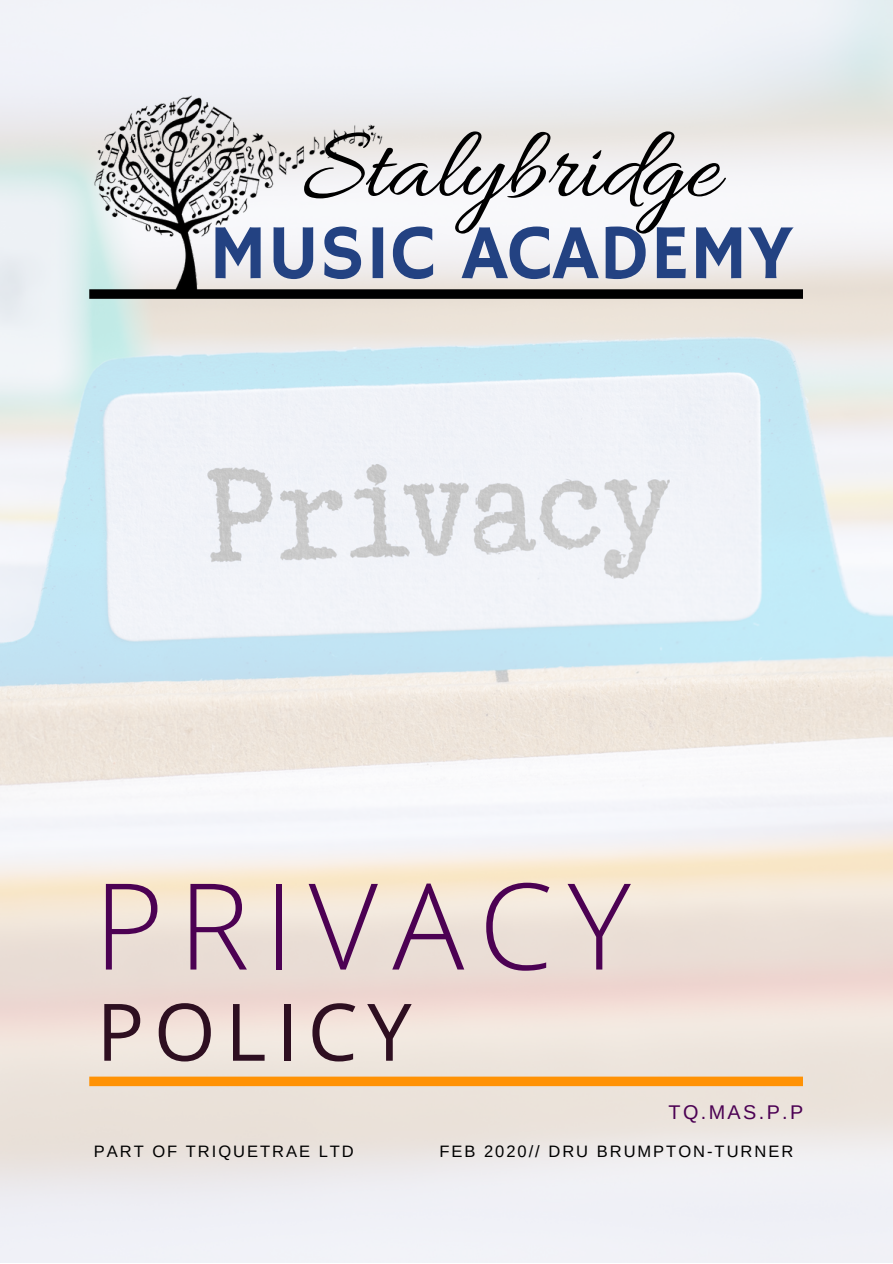
<style>
.page{position:relative;width:893px;height:1264px;background:#fff}
.page>*{position:absolute;margin:0;border:0;box-sizing:border-box;transform-origin:0 0}
.t1{font:300 119.85px "Open Sans";letter-spacing:.12em;color:#4c0153}
.t2{font:104.85px "Allura";color:#000}
.t3{font:79.35px "Open Sans";letter-spacing:.12em;color:#2e0f21}
.t4{font:78px "Hammersmith One";color:#234282}
.t5{font:19.8px "Arimo";color:#4c0153}
.t6{font:16.5px "Arimo";letter-spacing:.12em;color:#000}
</style>
<div class="page">
<img style="left:0;top:0;width:892px;height:1262px">
<svg style="left:89px;top:1076px;width:714px;height:10px"></svg>
<img style="left:89px;top:89px;width:297px;height:200px">
<svg style="left:89px;top:289px;width:714px;height:10px"></svg>
<p class="t2" style="left:302px;top:110px;width:418px">Stalybridge</p>
<p class="t4" style="left:209px;top:208px;width:586px">MUSIC ACADEMY</p>
<p class="t1" style="left:94px;top:841px;width:538px">PRIVACY</p>
<p class="t3" style="left:96px;top:975px;width:316px">POLICY</p>
<p class="t5" style="left:668px;top:1100px;width:136px">TQ.MAS.P.P</p>
<p class="t6" style="left:94px;top:1141px;width:261px">PART OF TRIQUETRAE LTD</p>
<p class="t6" style="left:439px;top:1141px;width:355px">FEB 2020// DRU BRUMPTON-TURNER</p>
</div>
